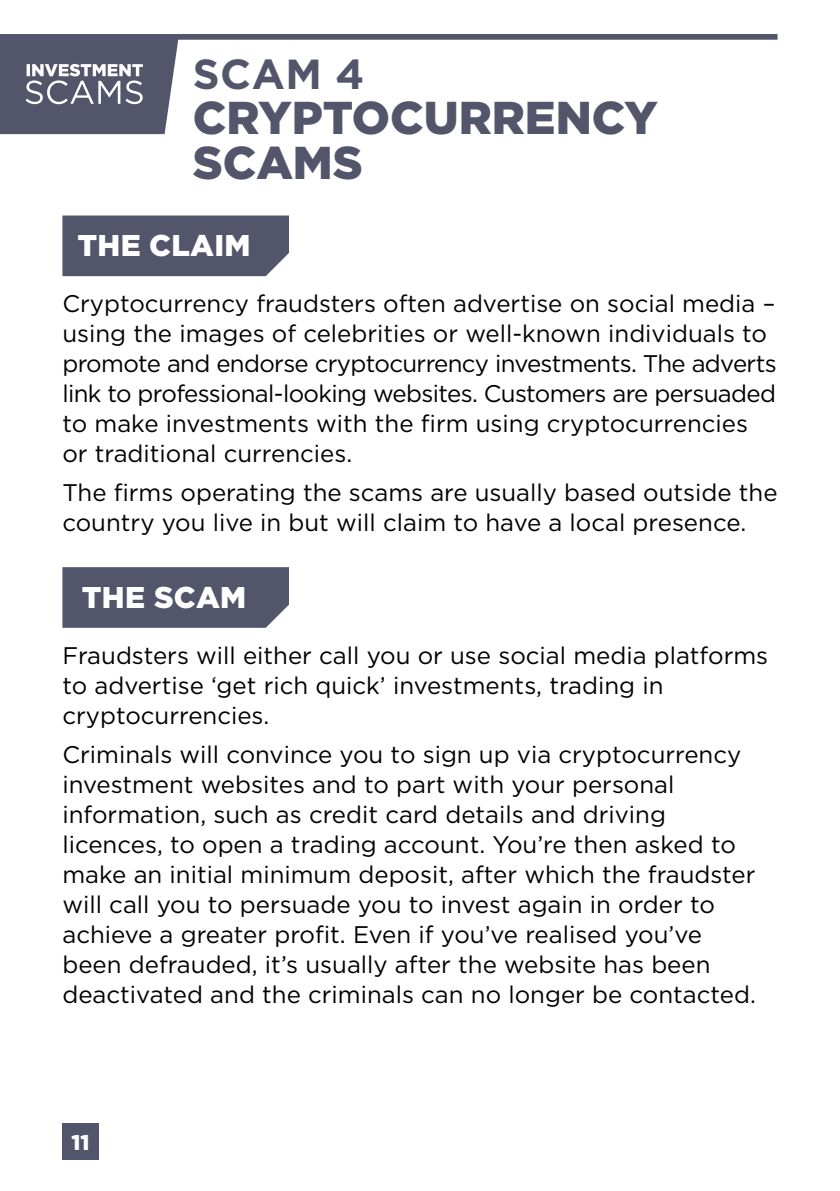
<style>
.page{position:relative;width:840px;height:1191px;background:#fff}
.page>*{position:absolute;margin:0;border:0;box-sizing:border-box;transform-origin:0 0}
.Page_heading{font:900 46px/45px "Gotham";color:#53556a}
.Page_heading-2{font:700 42px "Gotham";color:#53556a}
.Claim_Scam{font:900 30px "Gotham";letter-spacing:.01em;color:#fff}
.Text_12pt{font:24px/30px "Gotham";color:#000}
.t1{font:900 21.4px "Gotham";color:#fff}
</style>
<div class="page">
<svg style="left:0;top:34px;width:777px;height:100px"></svg>
<svg style="left:26px;top:64px;width:117px;height:40px"></svg>
<div style="left:62px;top:215px;width:227px;height:61px;background:#53556a"></div>
<div style="left:62px;top:567px;width:227px;height:61px;background:#53556a"></div>
<div style="left:62px;top:1123px;width:37px;height:37px;background:#53556a"></div>
<h1 class="Page_heading-2" style="left:193px;top:50px;width:173px">SCAM 4</h1>
<h1 class="Page_heading" style="left:193px;top:95px;width:466px">CRYPTOCURRENCY<br>SCAMS</h1>
<h2 class="Claim_Scam" style="left:77px;top:225px;width:174px">THE CLAIM</h2>
<p class="Text_12pt" style="left:62px;top:288px;width:715px">Cryptocurrency fraudsters often advertise on social media – using the images of celebrities or well-known individuals to promote and endorse cryptocurrency investments. The adverts link to professional-looking websites. Customers are persuaded to make investments with the firm using cryptocurrencies or traditional currencies.</p>
<p class="Text_12pt" style="left:62px;top:477px;width:716px">The firms operating the scams are usually based outside the country you live in but will claim to have a local presence.</p>
<h2 class="Claim_Scam" style="left:82px;top:576px;width:166px">THE SCAM</h2>
<p class="Text_12pt" style="left:62px;top:640px;width:707px">Fraudsters will either call you or use social media platforms to advertise ‘get rich quick’ investments, trading in cryptocurrencies.</p>
<p class="Text_12pt" style="left:62px;top:738px;width:694px">Criminals will convince you to sign up via cryptocurrency investment websites and to part with your personal information, such as credit card details and driving licences, to open a trading account. You’re then asked to make an initial minimum deposit, after which the fraudster will call you to persuade you to invest again in order to achieve a greater profit. Even if you’ve realised you’ve been defrauded, it’s usually after the website has been deactivated and the criminals can no longer be contacted.</p>
<p class="t1" style="left:72px;top:1127px;width:20px">11</p>
</div>
